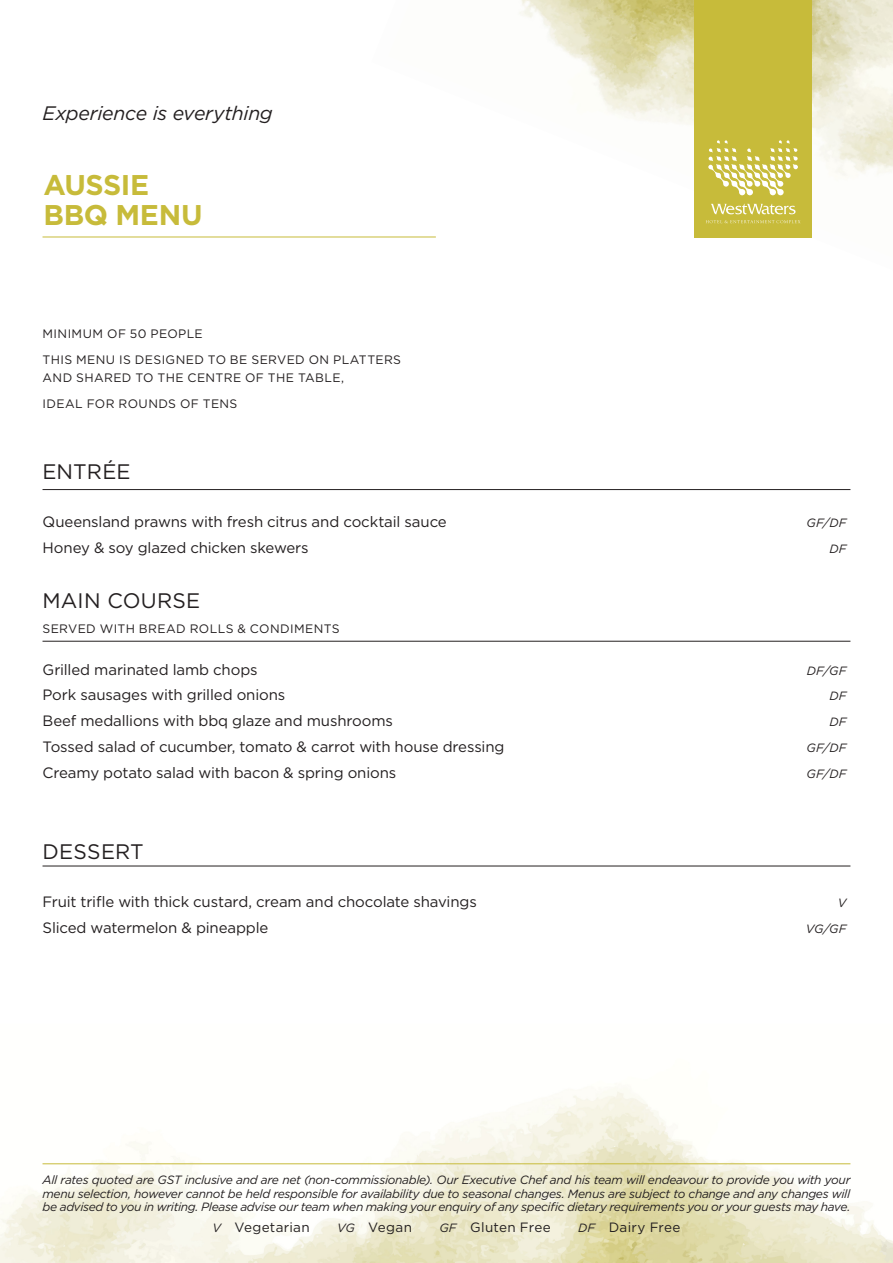
<style>
.page{position:relative;width:893px;height:1263px;background:#fff}
.page>*{position:absolute;margin:0;border:0;box-sizing:border-box;transform-origin:0 0}
.t1{font:700 28.5px/30px "Gotham HTF";letter-spacing:-.02em;color:#c7bb3a}
.t2{font:21px "Gotham HTF";letter-spacing:.01em;color:#231f20}
.t3{font:italic 19.5px "Gotham HTF";letter-spacing:-.015em;color:#231f20}
.t4{font:15px "Gotham HTF";letter-spacing:-.01em;color:#231f20}
.t5{font:13.5px "Gotham HTF";letter-spacing:.02em;color:#231f20}
.t6{font:12.3px/26px "Gotham HTF";letter-spacing:.03em;color:#231f20}
.t7{font:italic 12px/13.5px "Gotham HTF";letter-spacing:-.025em;color:#231f20;text-align:justify}
.s1{font-style:italic;font-size:12px}
</style>
<div class="page">
<img style="left:371px;top:0;width:522px;height:238px">
<img style="left:0;top:1087px;width:893px;height:176px">
<div style="left:694px;top:0;width:118px;height:237px;background:#c7bb3a"></div>
<svg style="left:706px;top:204px;width:94px;height:19px"></svg>
<svg style="left:708px;top:140px;width:90px;height:55px"></svg>
<hr style="left:43px;top:1163px;width:807px;height:1px;background:#c7bb3a">
<hr style="left:43px;top:237px;width:393px;height:1px;background:#c7bb3a">
<hr style="left:43px;top:489px;width:807px;height:1px;background:#231f20">
<hr style="left:43px;top:641px;width:807px;height:1px;background:#231f20">
<hr style="left:43px;top:866px;width:807px;height:1px;background:#231f20">
<h3 class="t3" style="left:43px;top:103px;width:232px">Experience is everything</h3>
<h1 class="t1" style="left:44px;top:169px;width:161px">AUSSIE<br>BBQ MENU</h1>
<p class="t6" style="left:43px;top:321px;width:360px">MINIMUM OF 50 PEOPLE<br>THIS MENU IS DESIGNED TO BE SERVED ON PLATTERS</p>
<p class="t6" style="left:43px;top:365px;width:303px">AND SHARED TO THE CENTRE OF THE TABLE,<br>IDEAL FOR ROUNDS OF TENS</p>
<h2 class="t2" style="left:43px;top:460px;width:90px">ENTRÉE</h2>
<p class="t4" style="left:43px;top:514px;width:406px">Queensland prawns with fresh citrus and cocktail sauce</p>
<p class="t7" style="left:806px;top:516px;width:42px">GF/DF</p>
<p class="t4" style="left:43px;top:540px;width:268px">Honey &amp; soy glazed chicken skewers</p>
<p class="t7" style="left:829px;top:542px;width:19px">DF</p>
<h2 class="t2" style="left:43px;top:589px;width:159px">MAIN COURSE</h2>
<p class="t6" style="left:43px;top:615px;width:299px">SERVED WITH BREAD ROLLS &amp; CONDIMENTS</p>
<p class="t4" style="left:43px;top:661px;width:217px">Grilled marinated lamb chops</p>
<p class="t7" style="left:807px;top:663px;width:41px">DF/GF</p>
<p class="t4" style="left:43px;top:687px;width:244px">Pork sausages with grilled onions</p>
<p class="t7" style="left:829px;top:689px;width:19px">DF</p>
<p class="t4" style="left:43px;top:713px;width:352px">Beef medallions with bbq glaze and mushrooms</p>
<p class="t7" style="left:829px;top:715px;width:19px">DF</p>
<p class="t4" style="left:43px;top:739px;width:463px">Tossed salad of cucumber, tomato &amp; carrot with house dressing</p>
<p class="t7" style="left:806px;top:741px;width:42px">GF/DF</p>
<p class="t4" style="left:43px;top:765px;width:355px">Creamy potato salad with bacon &amp; spring onions</p>
<p class="t7" style="left:806px;top:767px;width:42px">GF/DF</p>
<h2 class="t2" style="left:43px;top:840px;width:103px">DESSERT</h2>
<p class="t4" style="left:43px;top:894px;width:436px">Fruit trifle with thick custard, cream and chocolate shavings</p>
<p class="t7" style="left:838px;top:896px;width:10px">V</p>
<p class="t4" style="left:43px;top:920px;width:227px">Sliced watermelon &amp; pineapple</p>
<p class="t7" style="left:806px;top:922px;width:42px">VG/GF</p>
<p class="t7" style="left:43px;top:1173px;width:809px">All rates quoted are GST inclusive and are net (non-commissionable). Our Executive Chef and his team will endeavour to provide you with your menu selection, however cannot be held responsible for availability due to seasonal changes. Menus are subject to change and any changes will be advised to you in writing. Please advise our team when making your enquiry of any specific dietary requirements you or your guests may have.</p>
<p class="t5" style="left:212px;top:1219px;width:99px"><span class="s1">V</span> Vegetarian</p>
<p class="t5" style="left:337px;top:1219px;width:76px"><span class="s1">VG</span> Vegan</p>
<p class="t5" style="left:439px;top:1219px;width:113px"><span class="s1">GF</span> Gluten Free</p>
<p class="t5" style="left:578px;top:1219px;width:104px"><span class="s1">DF</span> Dairy Free</p>
</div>
